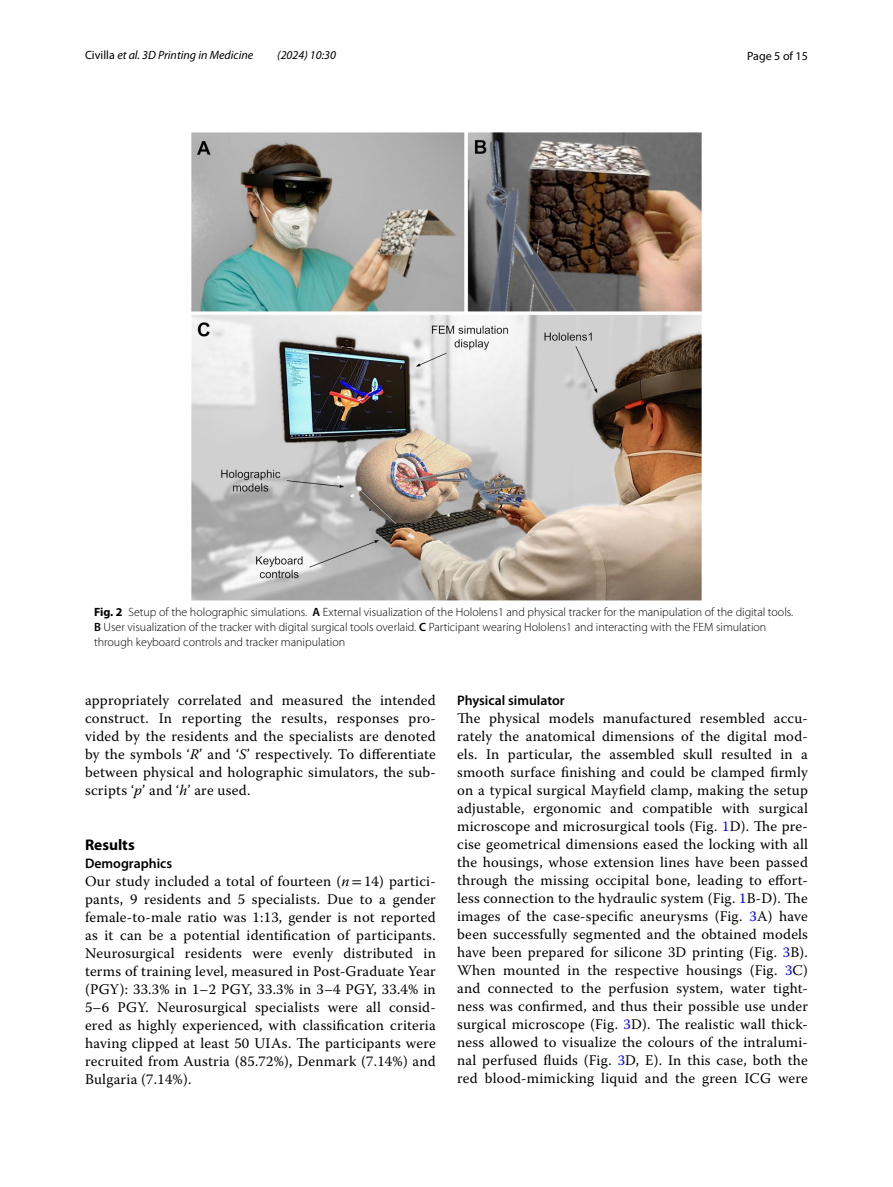
<style>
.page{position:relative;width:893px;height:1187px;background:#fff}
.page>*{position:absolute;margin:0;border:0;box-sizing:border-box;transform-origin:0 0}
.t1{font:700 15.45px "Myriad Pro";color:#000}
.t2{font:14.7px/18px "Warnock Pro";letter-spacing:.015em;color:#000;text-align:justify}
.t3{font:600 13.8px "Myriad Pro";color:#000}
.t4{font:300 12px/15px "Myriad Pro";color:#000}
.t5{font:italic 12px "Myriad Pro";color:#000}
.t6{font:12px "Myriad Pro";color:#000}
.s1{font-style:normal}
.s2{font-weight:700}
.s3{font-weight:600}
.s4{font-style:italic}
.s5{font-family:"STIX"}
.s6{color:#00f}
</style>
<div class="page">
<img style="left:191px;top:133px;width:511px;height:467px">
<p class="t5" style="left:85px;top:48px;width:170px"><span class="s1">Civilla</span> et al. 3D Printing in Medicine</p>
<p class="t5" style="left:277px;top:48px;width:60px">(2024) 10:30</p>
<p class="t6" style="left:747px;top:48px;width:62px">Page 5 of 15</p>
<p class="t4" style="left:94px;top:604px;width:701px"><span class="s2">Fig. 2</span> Setup of the holographic simulations. <span class="s3">A</span> External visualization of the Hololens1 and physical tracker for the manipulation of the digital tools.<br><span class="s3">B</span> User visualization of the tracker with digital surgical tools overlaid. <span class="s3">C</span> Participant wearing Hololens1 and interacting with the FEM simulation through keyboard controls and tracker manipulation</p>
<p class="t2" style="left:85px;top:691px;width:352px">appropriately correlated and measured the intended construct. In reporting the results, responses pro&shy;vided by the residents and the specialists are denoted by the symbols ‘<span class="s4">R</span>’ and ‘<span class="s4">S</span>’ respectively. To differentiate between physical and holographic simulators, the sub&shy;scripts ‘<span class="s4">p</span>’ and ‘<span class="s4">h</span>’ are used.</p>
<p class="t1" style="left:85px;top:834px;width:51px">Results</p>
<p class="t3" style="left:85px;top:854px;width:89px">Demographics</p>
<p class="t2" style="left:85px;top:872px;width:352px">Our study included a total of fourteen (<span class="s4">n</span><span class="s5">=</span>14) partici&shy;pants, 9 residents and 5 specialists. Due to a gender female-to-male ratio was 1:13, gender is not reported as it can be a potential identification of participants.<br>Neurosurgical residents were evenly distributed in terms of training level, measured in Post-Graduate Year (PGY): 33.3% in 1–2 PGY, 33.3% in 3–4 PGY, 33.4% in 5–6 PGY. Neurosurgical specialists were all consid&shy;ered as highly experienced, with classification criteria having clipped at least 50 UIAs. The participants were recruited from Austria (85.72%), Denmark (7.14%) and Bulgaria (7.14%).</p>
<p class="t3" style="left:457px;top:691px;width:109px">Physical simulator</p>
<p class="t2" style="left:457px;top:708px;width:352px">The physical models manufactured resembled accu&shy;rately the anatomical dimensions of the digital mod&shy;els. In particular, the assembled skull resulted in a smooth surface finishing and could be clamped firmly on a typical surgical Mayfield clamp, making the setup adjustable, ergonomic and compatible with surgical microscope and microsurgical tools (Fig. <span class="s6">1</span>D). The pre&shy;cise geometrical dimensions eased the locking with all the housings, whose extension lines have been passed through the missing occipital bone, leading to effort&shy;less connection to the hydraulic system (Fig. <span class="s6">1</span>B-D). The images of the case-specific aneurysms (Fig. <span class="s6">3</span>A) have been successfully segmented and the obtained models have been prepared for silicone 3D printing (Fig. <span class="s6">3</span>B).<br>When mounted in the respective housings (Fig. <span class="s6">3</span>C) and connected to the perfusion system, water tight&shy;ness was confirmed, and thus their possible use under surgical microscope (Fig. <span class="s6">3</span>D). The realistic wall thick&shy;ness allowed to visualize the colours of the intralumi&shy;nal perfused fluids (Fig. <span class="s6">3</span>D, E). In this case, both the red blood-mimicking liquid and the green ICG were</p>
</div>
